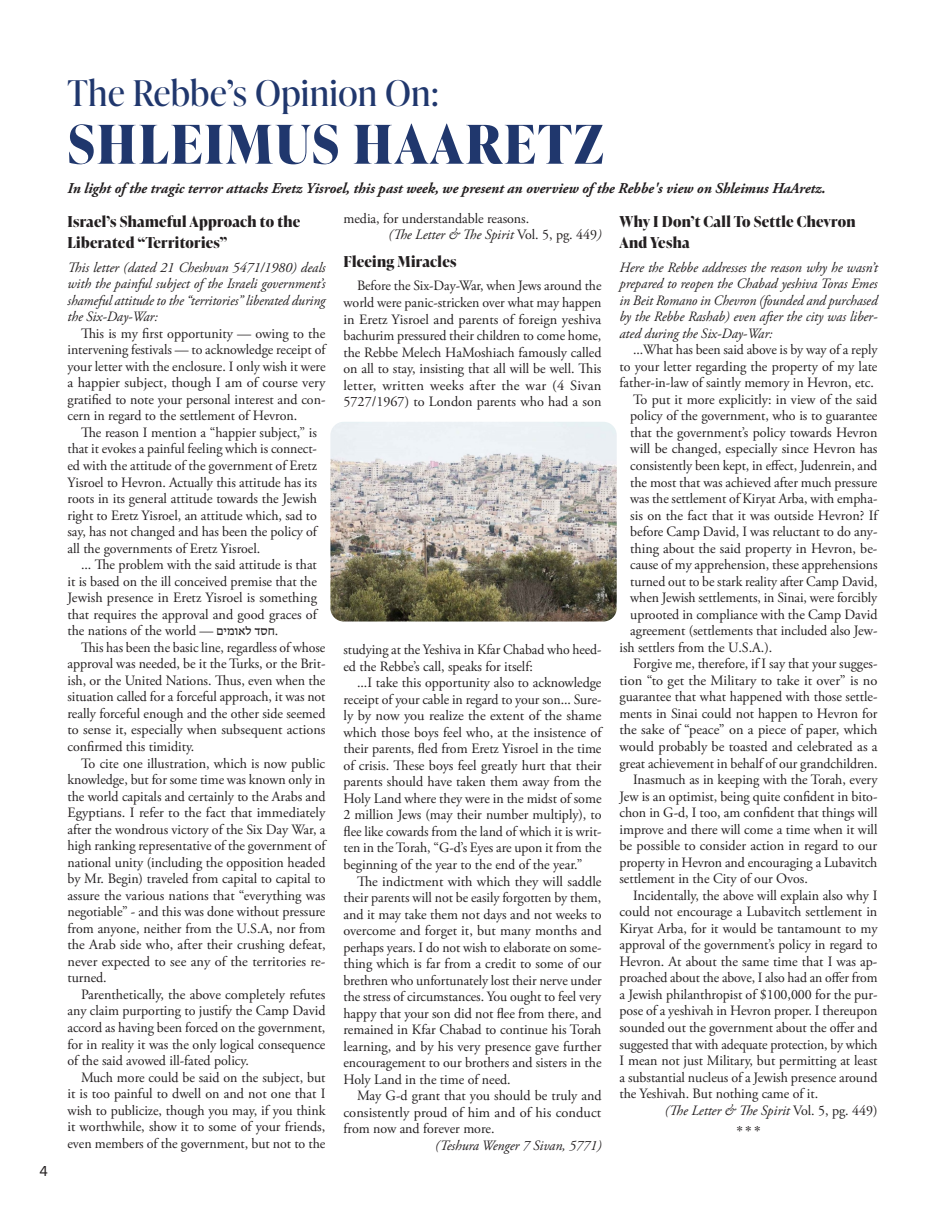
<style>
.page{position:relative;width:945px;height:1215px;background:#fff}
.page>*{position:absolute;margin:0;border:0;box-sizing:border-box;transform-origin:0 0}
.t1{font:700 53.4px "Ivy Presto Display";letter-spacing:.04em;color:#20376d}
.t2{font:35.4px "Ivy Presto Display";letter-spacing:.02em;color:#20376d}
.txt{font:italic 700 15px "Adobe Garamond Pro";color:#231f20}
.sub-ttl{font:700 15px/21px "Ivy Presto Display";letter-spacing:.02em;color:#231f20}
.text_sans{font:15px "Proxima Nova";color:#231f20}
.txt-2{font:14.25px/16.5px "Adobe Garamond Pro";letter-spacing:-.005em;color:#231f20;text-align:justify}
.txt-3{font:italic 14.25px/16.5px "Adobe Garamond Pro";letter-spacing:-.005em;color:#231f20;text-align:justify}
.sub-ttl-2{font:700 13.5px "Ivy Presto Display";color:#231f20}
.s1{font-family:"Fb Hadasa New";font-size:13.5px}
.s2{font-style:normal}
</style>
<div class="page">
<img style="left:330px;top:422px;width:287px;height:200px">
<p class="text_sans" style="left:39px;top:1159px;width:10px">4</p>
<p class="t2" style="left:68px;top:67px;width:373px">The Rebbe’s Opinion On:</p>
<p class="t1" style="left:68px;top:106px;width:538px">SHLEIMUS HAARETZ</p>
<p class="txt" style="left:68px;top:179px;width:760px">In light of the tragic terror attacks Eretz Yisroel, this past week, we present an overview of the Rebbe's view on Shleimus HaAretz.</p>
<p class="sub-ttl" style="left:68px;top:211px;width:234px">Israel’s Shameful Approach to the<br>Liberated “Territories”</p>
<p class="txt-3" style="left:68px;top:259px;width:260px">This letter (dated 21 Cheshvan 5471/1980) deals with the painful subject of the Israeli government’s shameful attitude to the “territories” liberated during the Six-Day-War:</p>
<p class="txt-2" style="left:68px;top:325px;width:260px;text-indent:14px">This is my first opportunity — owing to the intervening festivals — to acknowledge receipt of your letter with the enclosure. I only wish it were a happier subject, though I am of course very gratified to note your personal interest and con&shy;cern in regard to the settlement of Hevron.</p>
<p class="txt-2" style="left:68px;top:425px;width:251px;text-indent:14px">The reason I mention a “happier subject,” is that it evokes a painful feeling which is connect&shy;ed with the attitude of the government of Eretz Yisroel to Hevron. Actually this attitude has its roots in its general attitude towards the Jewish right to Eretz Yisroel, an attitude which, sad to say, has not changed and has been the policy of all the governments of Eretz Yisroel.</p>
<p class="txt-2" style="left:68px;top:557px;width:251px;text-indent:14px">... The problem with the said attitude is that it is based on the ill conceived premise that the Jewish presence in Eretz Yisroel is something that requires the approval and good graces of the nations of the world — <span class="s1">לאומים חסד</span> .</p>
<p class="txt-2" style="left:68px;top:640px;width:260px;text-indent:14px">This has been the basic line, regardless of whose approval was needed, be it the Turks, or the Brit&shy;ish, or the United Nations. Thus, even when the situation called for a forceful approach, it was not really forceful enough and the other side seemed to sense it, especially when subsequent actions confirmed this timidity.</p>
<p class="txt-2" style="left:68px;top:755px;width:260px;text-indent:14px">To cite one illustration, which is now public knowledge, but for some time was known only in the world capitals and certainly to the Arabs and Egyptians. I refer to the fact that immediately after the wondrous victory of the Six Day War, a high ranking representative of the government of national unity (including the opposition headed by Mr. Begin) traveled from capital to capital to assure the various nations that “everything was negotiable” - and this was done without pressure from anyone, neither from the U.S.A, nor from the Arab side who, after their crushing defeat, never expected to see any of the territories re&shy;turned.</p>
<p class="txt-2" style="left:68px;top:987px;width:260px;text-indent:14px">Parenthetically, the above completely refutes any claim purporting to justify the Camp David accord as having been forced on the government, for in reality it was the only logical consequence of the said avowed ill-fated policy.</p>
<p class="txt-2" style="left:68px;top:1069px;width:259px;text-indent:14px">Much more could be said on the subject, but it is too painful to dwell on and not one that I wish to publicize, though you may, if you think it worthwhile, show it to some of your friends, even members of the government, but not to the</p>
<p class="txt-2" style="left:344px;top:211px;width:187px">media, for understandable reasons.</p>
<p class="txt-3" style="left:389px;top:227px;width:214px">(The Letter &amp; The Spirit <span class="s2">Vol. 5, pg. 449</span>)</p>
<p class="sub-ttl" style="left:344px;top:251px;width:115px">Fleeing Miracles</p>
<p class="txt-2" style="left:344px;top:278px;width:260px;text-indent:14px">Before the Six-Day-War, when Jews around the world were panic-stricken over what may happen in Eretz Yisroel and parents of foreign yeshiva bachurim pressured their children to come home, the Rebbe Melech HaMoshiach famously called on all to stay, insisting that all will be well. This letter, written weeks after the war (4 Sivan 5727/1967) to London parents who had a son</p>
<p class="sub-ttl" style="left:620px;top:211px;width:238px">Why I Don’t Call To Settle Chevron<br>And Yesha</p>
<p class="txt-3" style="left:620px;top:259px;width:260px">Here the Rebbe addresses the reason why he wasn’t prepared to reopen the Chabad yeshiva Toras Emes in Beit Romano in Chevron (founded and purchased by the Rebbe Rashab) even after the city was liber&shy;ated during the Six-Day-War:</p>
<p class="txt-2" style="left:620px;top:342px;width:260px;text-indent:14px">...What has been said above is by way of a reply to your letter regarding the property of my late father-in-law of saintly memory in Hevron, etc.</p>
<p class="txt-2" style="left:633px;top:392px;width:246px">To put it more explicitly: in view of the said</p>
<p class="txt-2" style="left:630px;top:408px;width:249px">policy of the government, who is to guarantee</p>
<p class="txt-2" style="left:630px;top:425px;width:249px">that the government’s policy towards Hevron</p>
<p class="txt-2" style="left:630px;top:441px;width:249px">will be changed, especially since Hevron has</p>
<p class="txt-2" style="left:630px;top:458px;width:249px">consistently been kept, in effect, Judenrein, and</p>
<p class="txt-2" style="left:630px;top:474px;width:249px">the most that was achieved after much pressure</p>
<p class="txt-2" style="left:630px;top:491px;width:249px">was the settlement of Kiryat Arba, with empha-</p>
<p class="txt-2" style="left:630px;top:507px;width:249px">sis on the fact that it was outside Hevron? If</p>
<p class="txt-2" style="left:630px;top:524px;width:249px">before Camp David, I was reluctant to do any-</p>
<p class="txt-2" style="left:630px;top:540px;width:249px">thing about the said property in Hevron, be-</p>
<p class="txt-2" style="left:630px;top:557px;width:249px">cause of my apprehension, these apprehensions</p>
<p class="txt-2" style="left:630px;top:573px;width:249px">turned out to be stark reality after Camp David,</p>
<p class="txt-2" style="left:630px;top:590px;width:249px">when Jewish settlements, in Sinai, were forcibly</p>
<p class="txt-2" style="left:630px;top:607px;width:249px">uprooted in compliance with the Camp David</p>
<p class="txt-2" style="left:630px;top:623px;width:249px">agreement (settlements that included also Jew-</p>
<p class="txt-2" style="left:620px;top:640px;width:154px">ish settlers from the U.S.A.).</p>
<p class="txt-2" style="left:620px;top:656px;width:260px;text-indent:14px">Forgive me, therefore, if I say that your sugges&shy;tion “to get the Military to take it over” is no guarantee that what happened with those settle&shy;ments in Sinai could not happen to Hevron for the sake of “peace” on a piece of paper, which would probably be toasted and celebrated as a great achievement in behalf of our grandchildren.</p>
<p class="txt-2" style="left:620px;top:772px;width:260px;text-indent:14px">Inasmuch as in keeping with the Torah, every Jew is an optimist, being quite confident in bito&shy;chon in G-d, I too, am confident that things will improve and there will come a time when it will be possible to consider action in regard to our property in Hevron and encouraging a Lubavitch settlement in the City of our Ovos.</p>
<p class="txt-2" style="left:620px;top:888px;width:260px;text-indent:14px">Incidentally, the above will explain also why I could not encourage a Lubavitch settlement in Kiryat Arba, for it would be tantamount to my approval of the government’s policy in regard to Hevron. At about the same time that I was ap&shy;proached about the above, I also had an offer from a Jewish philanthropist of $100,000 for the pur&shy;pose of a yeshivah in Hevron proper. I thereupon sounded out the government about the offer and suggested that with adequate protection, by which I mean not just Military, but permitting at least a substantial nucleus of a Jewish presence around the Yeshivah. But nothing came of it.</p>
<p class="txt-3" style="left:665px;top:1102px;width:214px">(The Letter &amp; The Spirit <span class="s2">Vol. 5, pg. 449)</span></p>
<p class="sub-ttl-2" style="left:737px;top:1121px;width:25px">* * *</p>
<p class="txt-2" style="left:344px;top:642px;width:260px">studying at the Yeshiva in Kfar Chabad who heed&shy;ed the Rebbe’s call, speaks for itself:</p>
<p class="txt-2" style="left:344px;top:675px;width:260px;text-indent:14px">...I take this opportunity also to acknowledge receipt of your cable in regard to your son... Sure&shy;ly by now you realize the extent of the shame which those boys feel who, at the insistence of their parents, fled from Eretz Yisroel in the time of crisis. These boys feel greatly hurt that their parents should have taken them away from the Holy Land where they were in the midst of some 2 million Jews (may their number multiply), to flee like cowards from the land of which it is writ&shy;ten in the Torah, “G-d’s Eyes are upon it from the beginning of the year to the end of the year.”</p>
<p class="txt-2" style="left:344px;top:873px;width:260px;text-indent:14px">The indictment with which they will saddle their parents will not be easily forgotten by them, and it may take them not days and not weeks to overcome and forget it, but many months and perhaps years. I do not wish to elaborate on some&shy;thing which is far from a credit to some of our brethren who unfortunately lost their nerve under the stress of circumstances. You ought to feel very happy that your son did not flee from there, and remained in Kfar Chabad to continue his Torah learning, and by his very presence gave further encouragement to our brothers and sisters in the Holy Land in the time of need.</p>
<p class="txt-2" style="left:344px;top:1088px;width:260px;text-indent:14px">May G-d grant that you should be truly and consistently proud of him and of his conduct from now and forever more.</p>
<p class="txt-3" style="left:435px;top:1138px;width:168px">(Teshura Wenger 7 Sivan, 5771)</p>
</div>
